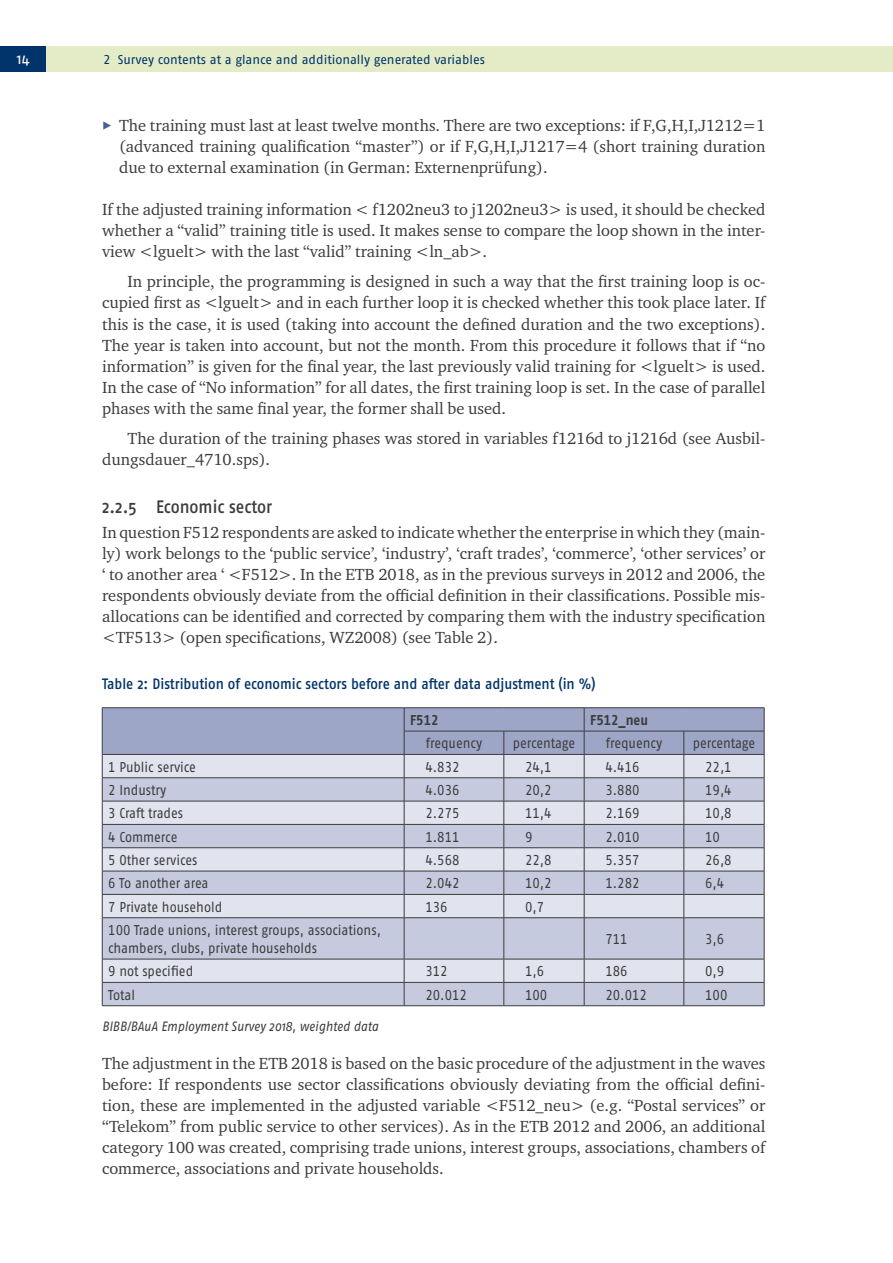
<style>
.page{position:relative;width:893px;height:1263px;background:#fff}
.page>*{position:absolute;margin:0;border:0;box-sizing:border-box;transform-origin:0 0}
.id252{font:500 18px "Fago Pro";letter-spacing:-.005em;color:#3c3c3b;scale:.9 1}
.id229{font:16.5px/21px "Charter ITC Pro";color:#3c3c3b;text-align:justify}
.id232{font:16.5px/21px "Charter ITC Pro";color:#3c3c3b;text-align:justify}
.id241{font:16.5px/21px "Charter ITC Pro";color:#3c3c3b;text-align:justify}
.id234{font:500 15px "Fago Pro";color:#00336a;scale:.9 1}
.t1{font:15px "Fago Pro";color:#fff}
.id235{font:14.25px/18px "Fago Pro";color:#3c3c3b;scale:.9 1}
.id235-2{font:700 14.25px "Fago Pro";color:#3c3c3b;scale:.9 1}
.id240{font:italic 13.5px "Fago Pro";letter-spacing:-.005em;color:#3c3c3b;scale:.9 1}
.t2{font:12.75px "Fago Pro";color:#00336a}
.s1{font-family:"Fago Pro";font-weight:500;font-size:15px;color:#475f91}
</style>
<div class="page">
<div style="left:46px;top:46px;width:847px;height:26px;background:#e3ecc6"></div>
<div style="left:0;top:46px;width:46px;height:26px;background:#00336a"></div>
<svg style="left:103px;top:918px;width:661px;height:87px;background:#cacee1"></svg>
<hr style="left:102px;top:707px;width:302px;height:1px;background:#3c3c3b">
<hr style="left:404px;top:707px;width:100px;height:1px;background:#3c3c3b">
<hr style="left:504px;top:707px;width:80px;height:1px;background:#3c3c3b">
<hr style="left:584px;top:707px;width:100px;height:1px;background:#3c3c3b">
<hr style="left:684px;top:707px;width:80px;height:1px;background:#3c3c3b">
<svg style="left:102px;top:708px;width:663px;height:209px;background:#c0c4d7"></svg>
<hr style="left:102px;top:917px;width:302px;height:1px;background:#3c3c3b">
<hr style="left:102px;top:918px;width:1px;height:41px;background:#3c3c3b">
<hr style="left:404px;top:917px;width:100px;height:1px;background:#3c3c3b">
<hr style="left:404px;top:918px;width:1px;height:41px;background:#3c3c3b">
<hr style="left:504px;top:917px;width:80px;height:1px;background:#3c3c3b">
<hr style="left:504px;top:918px;width:1px;height:41px;background:#3c3c3b">
<hr style="left:584px;top:917px;width:100px;height:1px;background:#3c3c3b">
<hr style="left:584px;top:918px;width:1px;height:41px;background:#3c3c3b">
<hr style="left:684px;top:917px;width:80px;height:1px;background:#3c3c3b">
<hr style="left:684px;top:918px;width:1px;height:41px;background:#3c3c3b">
<hr style="left:764px;top:918px;width:1px;height:41px;background:#3c3c3b">
<hr style="left:102px;top:959px;width:302px;height:1px;background:#3c3c3b">
<hr style="left:404px;top:959px;width:100px;height:1px;background:#3c3c3b">
<hr style="left:504px;top:959px;width:80px;height:1px;background:#3c3c3b">
<hr style="left:584px;top:959px;width:100px;height:1px;background:#3c3c3b">
<hr style="left:684px;top:959px;width:80px;height:1px;background:#3c3c3b">
<hr style="left:102px;top:982px;width:302px;height:1px;background:#3c3c3b">
<svg style="left:102px;top:959px;width:1px;height:46px"></svg>
<hr style="left:404px;top:982px;width:100px;height:1px;background:#3c3c3b">
<svg style="left:404px;top:959px;width:1px;height:46px"></svg>
<hr style="left:504px;top:982px;width:80px;height:1px;background:#3c3c3b">
<svg style="left:504px;top:959px;width:1px;height:46px"></svg>
<hr style="left:584px;top:982px;width:100px;height:1px;background:#3c3c3b">
<svg style="left:584px;top:959px;width:1px;height:46px"></svg>
<hr style="left:684px;top:982px;width:80px;height:1px;background:#3c3c3b">
<svg style="left:684px;top:959px;width:1px;height:46px"></svg>
<svg style="left:764px;top:959px;width:1px;height:46px"></svg>
<hr style="left:102px;top:1005px;width:302px;height:1px;background:#3c3c3b">
<hr style="left:404px;top:1005px;width:100px;height:1px;background:#3c3c3b">
<hr style="left:504px;top:1005px;width:80px;height:1px;background:#3c3c3b">
<hr style="left:584px;top:1005px;width:100px;height:1px;background:#3c3c3b">
<hr style="left:684px;top:1005px;width:80px;height:1px;background:#3c3c3b">
<p class="t1" style="left:17px;top:50px;width:14px">14</p>
<p class="t2" style="left:103px;top:52px;width:383px">2 Survey contents at a glance and additionally generated variables</p>
<p class="id241" style="left:119px;top:115px;width:648px;text-indent:-17px"><span class="s1">▶</span> The training must last at least twelve months. There are two exceptions: if F,G,H,I,J1212=1 (advanced training qualification “master”) or if F,G,H,I,J1217=4 (short training duration due to external examination (in German: Externenprüfung).</p>
<p class="id229" style="left:102px;top:199px;width:665px">If the adjusted training information &lt; f1202neu3 to j1202neu3&gt; is used, it should be checked whether a “valid” training title is used. It makes sense to compare the loop shown in the inter&shy;view &lt;lguelt&gt; with the last “valid” training &lt;ln_ab&gt;.</p>
<p class="id232" style="left:102px;top:271px;width:666px;text-indent:26px">In principle, the programming is designed in such a way that the first training loop is oc&shy;cupied first as &lt;lguelt&gt; and in each further loop it is checked whether this took place later. If this is the case, it is used (taking into account the defined duration and the two exceptions).<br>The year is taken into account, but not the month. From this procedure it follows that if “no information” is given for the final year, the last previously valid training for &lt;lguelt&gt; is used.<br>In the case of “No information” for all dates, the first training loop is set. In the case of parallel phases with the same final year, the former shall be used.</p>
<p class="id232" style="left:102px;top:427px;width:665px;text-indent:26px">The duration of the training phases was stored in variables f1216d to j1216d (see Ausbil&shy;dungsdauer_4710.sps).</p>
<h3 class="id252" style="left:102px;top:496px;width:191px">2.2.5 Economic sector</h3>
<p class="id229" style="left:102px;top:522px;width:665px">In question F512 respondents are asked to indicate whether the enterprise in which they (main&shy;ly) work belongs to the ‘public service’, ‘industry’, ‘craft trades’, ‘commerce’, ‘other services’ or ‘ to another area ‘ &lt;F512&gt;. In the ETB 2018, as in the previous surveys in 2012 and 2006, the respondents obviously deviate from the official definition in their classifications. Possible mis&shy;allocations can be identified and corrected by comparing them with the industry specification &lt;TF513&gt; (open specifications, WZ2008) (see Table 2).</p>
<p class="id234" style="left:102px;top:674px;width:550px">Table 2: Distribution of economic sectors before and after data adjustment (in %)</p>
<p class="id235-2" style="left:410px;top:711px;width:33px">F512</p>
<p class="id235-2" style="left:590px;top:711px;width:66px">F512_neu</p>
<p class="id235" style="left:426px;top:734px;width:64px">frequency</p>
<p class="id235" style="left:513px;top:734px;width:71px">percentage</p>
<p class="id235" style="left:606px;top:734px;width:64px">frequency</p>
<p class="id235" style="left:693px;top:734px;width:71px">percentage</p>
<p class="id235" style="left:108px;top:758px;width:99px">1 Public service</p>
<p class="id235" style="left:425px;top:758px;width:39px">4.832</p>
<p class="id235" style="left:525px;top:758px;width:31px">24,1</p>
<p class="id235" style="left:605px;top:758px;width:39px">4.416</p>
<p class="id235" style="left:705px;top:758px;width:31px">22,1</p>
<p class="id235" style="left:108px;top:781px;width:66px">2 Industry</p>
<p class="id235" style="left:425px;top:781px;width:39px">4.036</p>
<p class="id235" style="left:525px;top:781px;width:31px">20,2</p>
<p class="id235" style="left:605px;top:781px;width:39px">3.880</p>
<p class="id235" style="left:705px;top:781px;width:31px">19,4</p>
<p class="id235" style="left:108px;top:804px;width:85px">3 Craft trades</p>
<p class="id235" style="left:425px;top:804px;width:39px">2.275</p>
<p class="id235" style="left:525px;top:804px;width:31px">11,4</p>
<p class="id235" style="left:605px;top:804px;width:39px">2.169</p>
<p class="id235" style="left:705px;top:804px;width:31px">10,8</p>
<p class="id235" style="left:108px;top:828px;width:78px">4 Commerce</p>
<p class="id235" style="left:425px;top:828px;width:39px">1.811</p>
<p class="id235" style="left:525px;top:828px;width:10px">9</p>
<p class="id235" style="left:605px;top:828px;width:39px">2.010</p>
<p class="id235" style="left:705px;top:828px;width:18px">10</p>
<p class="id235" style="left:108px;top:851px;width:101px">5 Other services</p>
<p class="id235" style="left:425px;top:851px;width:39px">4.568</p>
<p class="id235" style="left:525px;top:851px;width:31px">22,8</p>
<p class="id235" style="left:605px;top:851px;width:39px">5.357</p>
<p class="id235" style="left:705px;top:851px;width:31px">26,8</p>
<p class="id235" style="left:108px;top:874px;width:113px">6 To another area</p>
<p class="id235" style="left:425px;top:874px;width:39px">2.042</p>
<p class="id235" style="left:525px;top:874px;width:31px">10,2</p>
<p class="id235" style="left:605px;top:874px;width:39px">1.282</p>
<p class="id235" style="left:705px;top:874px;width:23px">6,4</p>
<p class="id235" style="left:108px;top:898px;width:128px">7 Private household</p>
<p class="id235" style="left:425px;top:898px;width:26px">136</p>
<p class="id235" style="left:525px;top:898px;width:23px">0,7</p>
<p class="id235" style="left:108px;top:921px;width:304px">100 Trade unions, interest groups, associations, chambers, clubs, private households</p>
<p class="id235" style="left:605px;top:930px;width:26px">711</p>
<p class="id235" style="left:705px;top:930px;width:23px">3,6</p>
<p class="id235" style="left:108px;top:962px;width:96px">9 not specified</p>
<p class="id235" style="left:425px;top:962px;width:26px">312</p>
<p class="id235" style="left:525px;top:962px;width:23px">1,6</p>
<p class="id235" style="left:605px;top:962px;width:26px">186</p>
<p class="id235" style="left:705px;top:962px;width:23px">0,9</p>
<p class="id235" style="left:108px;top:986px;width:31px">Total</p>
<p class="id235" style="left:425px;top:986px;width:48px">20.012</p>
<p class="id235" style="left:525px;top:986px;width:26px">100</p>
<p class="id235" style="left:605px;top:986px;width:48px">20.012</p>
<p class="id235" style="left:705px;top:986px;width:26px">100</p>
<p class="id240" style="left:102px;top:1018px;width:309px">BIBB/BAuA Employment Survey 2018, weighted data</p>
<p class="id229" style="left:102px;top:1053px;width:666px">The adjustment in the ETB 2018 is based on the basic procedure of the adjustment in the waves before: If respondents use sector classifications obviously deviating from the official defini&shy;tion, these are implemented in the adjusted variable &lt;F512_neu&gt; (e.g. “Postal services” or “Telekom” from public service to other services). As in the ETB 2012 and 2006, an additional category 100 was created, comprising trade unions, interest groups, associations, chambers of commerce, associations and private households.</p>
</div>
